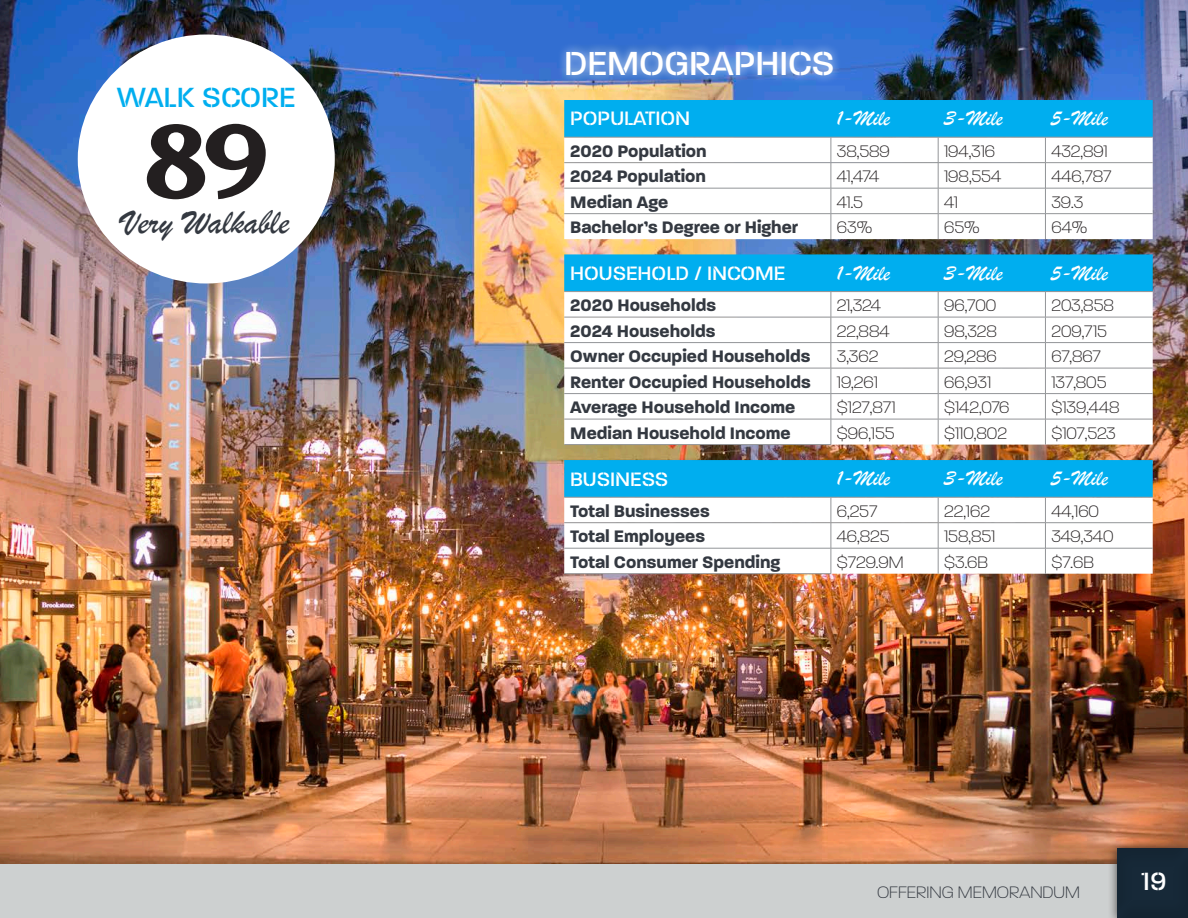
<style>
.page{position:relative;width:1188px;height:918px;background:#fff}
.page>*{position:absolute;margin:0;border:0;box-sizing:border-box;transform-origin:0 0}
.t1{font:900 108px "Minerva Modern";color:#231f20}
.Packet_headings{font:500 36px "Paralucent Stencil";color:#fff}
.Paragraph_Body{font:36px "Brush Script";color:#343941}
.t2{font:500 30px "Paralucent Stencil";color:#00aeef}
.t3{font:500 27px "Paralucent Stencil";color:#fff}
.Paragraph_Body-2{font:22.5px "Brush Script";color:#fff}
.Paragraph_Body-3{font:500 21px "Paralucent Stencil";color:#fff}
.Paragraph_Body-4{font:200 18px "Paralucent";color:#231f20}
.Paragraph_Body-5{font:700 18px "Paralucent";color:#343941}
.t4{font:200 18px "Paralucent";color:#343941}
</style>
<div class="page">
<img style="left:0;top:0;width:1188px;height:864px">
<div style="left:0;top:864px;width:1123px;height:54px;background:#cdd0d0"></div>
<div style="left:1108px;top:839px;width:80px;height:79px;background:#231f20;opacity:.75"></div>
<div style="left:1117px;top:846px;width:71px;height:72px;background:#162836"></div>
<div style="left:557px;top:42px;width:285px;height:43px;background:#fff;opacity:.75"></div>
<svg style="left:564px;top:100px;width:589px;height:139px"></svg>
<hr style="left:564px;top:213px;width:267px;height:1px;background:#939598">
<hr style="left:831px;top:213px;width:107px;height:1px;background:#939598">
<hr style="left:938px;top:213px;width:107px;height:1px;background:#939598">
<hr style="left:1045px;top:213px;width:108px;height:1px;background:#939598">
<svg style="left:564px;top:254px;width:589px;height:191px"></svg>
<hr style="left:564px;top:368px;width:267px;height:1px;background:#939598">
<hr style="left:831px;top:419px;width:107px;height:1px;background:#939598">
<hr style="left:938px;top:419px;width:107px;height:1px;background:#939598">
<hr style="left:1045px;top:419px;width:108px;height:1px;background:#939598">
<hr style="left:564px;top:444px;width:267px;height:1px;background:#939598">
<svg style="left:564px;top:460px;width:589px;height:114px"></svg>
<hr style="left:831px;top:548px;width:107px;height:1px;background:#939598">
<hr style="left:938px;top:548px;width:107px;height:1px;background:#939598">
<hr style="left:1045px;top:548px;width:108px;height:1px;background:#939598">
<hr style="left:564px;top:573px;width:267px;height:1px;background:#939598">
<div style="left:78px;top:35px;width:257px;height:249px;background:#fff;border-radius:50%"></div>
<p class="t2" style="left:117px;top:77px;width:180px">WALK SCORE</p>
<p class="t1" style="left:143px;top:97px;width:129px">89</p>
<p class="Paragraph_Body" style="left:123px;top:200px;width:168px">Very Walkable</p>
<p class="Packet_headings" style="left:564px;top:39px;width:272px">DEMOGRAPHICS</p>
<p class="Paragraph_Body-3" style="left:570px;top:104px;width:122px">POPULATION</p>
<p class="Paragraph_Body-2" style="left:837px;top:105px;width:55px">1-Mile</p>
<p class="Paragraph_Body-2" style="left:944px;top:105px;width:60px">3-Mile</p>
<p class="Paragraph_Body-2" style="left:1051px;top:105px;width:58px">5-Mile</p>
<p class="Paragraph_Body-5" style="left:570px;top:140px;width:138px">2020 Population</p>
<p class="Paragraph_Body-4" style="left:837px;top:140px;width:54px">38,589</p>
<p class="Paragraph_Body-4" style="left:944px;top:140px;width:53px">194,316</p>
<p class="Paragraph_Body-4" style="left:1051px;top:140px;width:58px">432,891</p>
<p class="Paragraph_Body-5" style="left:570px;top:165px;width:137px">2024 Population</p>
<p class="Paragraph_Body-4" style="left:837px;top:166px;width:44px">41,474</p>
<p class="Paragraph_Body-4" style="left:944px;top:166px;width:58px">198,554</p>
<p class="Paragraph_Body-4" style="left:1051px;top:166px;width:61px">446,787</p>
<p class="Paragraph_Body-5" style="left:570px;top:191px;width:99px">Median Age</p>
<p class="Paragraph_Body-4" style="left:837px;top:191px;width:28px">41.5</p>
<p class="Paragraph_Body-4" style="left:944px;top:191px;width:15px">41</p>
<p class="Paragraph_Body-4" style="left:1051px;top:191px;width:33px">39.3</p>
<p class="Paragraph_Body-5" style="left:570px;top:216px;width:229px">Bachelor’s Degree or Higher</p>
<p class="Paragraph_Body-4" style="left:837px;top:217px;width:37px">63%</p>
<p class="Paragraph_Body-4" style="left:944px;top:217px;width:37px">65%</p>
<p class="Paragraph_Body-4" style="left:1051px;top:217px;width:37px">64%</p>
<p class="Paragraph_Body-3" style="left:570px;top:259px;width:217px">HOUSEHOLD / INCOME</p>
<p class="Paragraph_Body-2" style="left:837px;top:259px;width:55px">1-Mile</p>
<p class="Paragraph_Body-2" style="left:944px;top:259px;width:60px">3-Mile</p>
<p class="Paragraph_Body-2" style="left:1051px;top:259px;width:58px">5-Mile</p>
<p class="Paragraph_Body-5" style="left:570px;top:294px;width:147px">2020 Households</p>
<p class="Paragraph_Body-4" style="left:837px;top:295px;width:45px">21,324</p>
<p class="Paragraph_Body-4" style="left:944px;top:295px;width:54px">96,700</p>
<p class="Paragraph_Body-4" style="left:1051px;top:295px;width:64px">203,858</p>
<p class="Paragraph_Body-5" style="left:570px;top:320px;width:147px">2024 Households</p>
<p class="Paragraph_Body-4" style="left:837px;top:320px;width:54px">22,884</p>
<p class="Paragraph_Body-4" style="left:944px;top:320px;width:54px">98,328</p>
<p class="Paragraph_Body-4" style="left:1051px;top:320px;width:57px">209,715</p>
<p class="Paragraph_Body-5" style="left:570px;top:345px;width:242px">Owner Occupied Households</p>
<p class="Paragraph_Body-4" style="left:837px;top:346px;width:43px">3,362</p>
<p class="Paragraph_Body-4" style="left:944px;top:346px;width:54px">29,286</p>
<p class="Paragraph_Body-4" style="left:1051px;top:346px;width:51px">67,867</p>
<p class="Paragraph_Body-5" style="left:570px;top:371px;width:242px">Renter Occupied Households</p>
<p class="Paragraph_Body-4" style="left:837px;top:371px;width:43px">19,261</p>
<p class="Paragraph_Body-4" style="left:944px;top:371px;width:49px">66,931</p>
<p class="Paragraph_Body-4" style="left:1051px;top:371px;width:57px">137,805</p>
<p class="Paragraph_Body-5" style="left:570px;top:396px;width:227px">Average Household Income</p>
<p class="Paragraph_Body-4" style="left:837px;top:397px;width:60px">$127,871</p>
<p class="Paragraph_Body-4" style="left:944px;top:397px;width:67px">$142,076</p>
<p class="Paragraph_Body-4" style="left:1051px;top:397px;width:70px">$139,448</p>
<p class="Paragraph_Body-5" style="left:570px;top:422px;width:222px">Median Household Income</p>
<p class="Paragraph_Body-4" style="left:837px;top:422px;width:59px">$96,155</p>
<p class="Paragraph_Body-4" style="left:944px;top:422px;width:64px">$110,802</p>
<p class="Paragraph_Body-4" style="left:1051px;top:422px;width:66px">$107,523</p>
<p class="Paragraph_Body-3" style="left:570px;top:465px;width:100px">BUSINESS</p>
<p class="Paragraph_Body-2" style="left:837px;top:465px;width:55px">1-Mile</p>
<p class="Paragraph_Body-2" style="left:944px;top:465px;width:60px">3-Mile</p>
<p class="Paragraph_Body-2" style="left:1051px;top:465px;width:58px">5-Mile</p>
<p class="Paragraph_Body-5" style="left:570px;top:500px;width:141px">Total Businesses</p>
<p class="Paragraph_Body-4" style="left:837px;top:500px;width:42px">6,257</p>
<p class="Paragraph_Body-4" style="left:944px;top:500px;width:47px">22,162</p>
<p class="Paragraph_Body-4" style="left:1051px;top:500px;width:49px">44,160</p>
<p class="Paragraph_Body-5" style="left:570px;top:525px;width:136px">Total Employees</p>
<p class="Paragraph_Body-4" style="left:837px;top:526px;width:54px">46,825</p>
<p class="Paragraph_Body-4" style="left:944px;top:526px;width:53px">158,851</p>
<p class="Paragraph_Body-4" style="left:1051px;top:526px;width:64px">349,340</p>
<p class="Paragraph_Body-5" style="left:570px;top:551px;width:212px">Total Consumer Spending</p>
<p class="Paragraph_Body-4" style="left:837px;top:551px;width:68px">$729.9M</p>
<p class="Paragraph_Body-4" style="left:944px;top:551px;width:45px">$3.6B</p>
<p class="Paragraph_Body-4" style="left:1051px;top:551px;width:44px">$7.6B</p>
<p class="t4" style="left:877px;top:882px;width:204px">OFFERING MEMORANDUM</p>
<h3 class="t3" style="left:1142px;top:863px;width:27px">19</h3>
</div>
